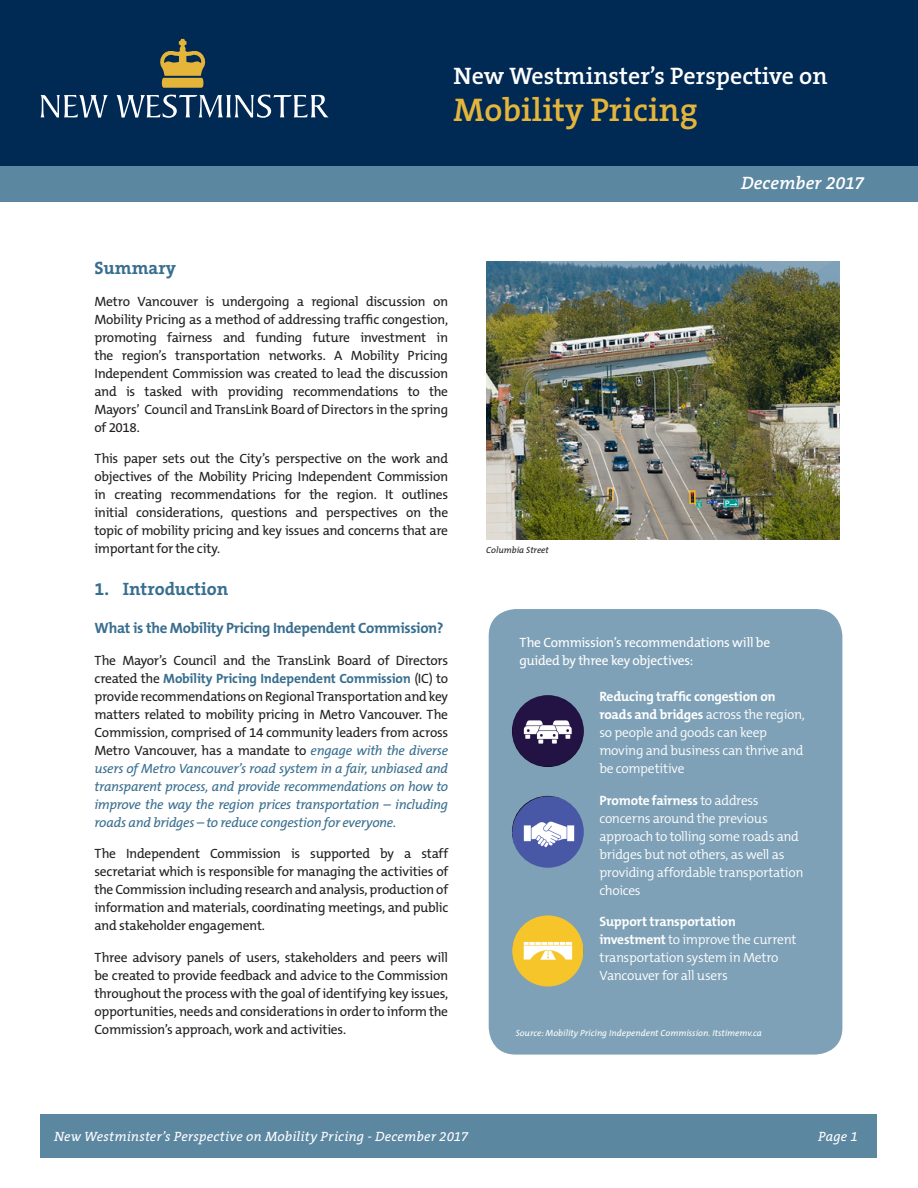
<style>
.page{position:relative;width:918px;height:1188px;background:#fff}
.page>*{position:absolute;margin:0;border:0;box-sizing:border-box;transform-origin:0 0}
.t1{font:600 33px "The Serif B6";color:#e5b53b}
.t2{font:600 24px "The Serif B6";color:#fff}
.Heading{font:700 18px "The Serif B7";color:#386e8f}
.t3{font:italic 600 18px "The Serif B6";color:#fff}
.Sub-heading{font:700 15px "The Mix B7";letter-spacing:-.025em;color:#386e8f}
.Text{font:13.5px/18px "The Mix B5 Plain";letter-spacing:-.025em;color:#231f20;text-align:justify}
.Text-2{font:300 13.5px/18px "The Mix B4";letter-spacing:-.025em;color:#fff}
.Text-3{font:13.5px/18px "The Mix B5 Plain";letter-spacing:-.025em;color:#fff}
.t4{font:italic 13.5px "The Serif B5 Plain";letter-spacing:.01em;color:#fff}
.t5{font:italic 9px "The Mix B5 Plain";color:#fff}
.t6{font:italic 9px "The Mix B5 Plain";color:#231f20}
.s1{font-family:"The Mix B7";font-weight:700;color:#386e8f}
.s2{font-style:italic;color:#386e8f}
.s3{color:#386e8f}
.s4{font-family:"The Mix B7";font-weight:700}
</style>
<div class="page">
<div style="left:0;top:165px;width:918px;height:37px;background:#5c87a1"></div>
<div style="left:0;top:0;width:918px;height:165px;background:#002953"></div>
<svg style="left:41px;top:95px;width:288px;height:23px"></svg>
<svg style="left:160px;top:39px;width:46px;height:49px"></svg>
<img style="left:487px;top:261px;width:353px;height:279px">
<div style="left:489px;top:609px;width:353px;height:446px;background:#7ea1b7;border-radius:27px"></div>
<img style="left:512px;top:695px;width:72px;height:72px;border-radius:36px">
<img style="left:512px;top:796px;width:72px;height:72px;border-radius:36px">
<img style="left:512px;top:915px;width:72px;height:72px;border-radius:36px">
<div style="left:40px;top:1115px;width:838px;height:43px;background:#5c87a1"></div>
<p class="t2" style="left:454px;top:63px;width:376px">New Westminster’s Perspective on</p>
<p class="t1" style="left:454px;top:92px;width:246px">Mobility Pricing</p>
<p class="Heading" style="left:94px;top:259px;width:83px">Summary</p>
<p class="Text" style="left:94px;top:293px;width:355px">Metro Vancouver is undergoing a regional discussion on Mobility Pricing as a method of addressing traffic congestion, promoting fairness and funding future investment in the region’s transportation networks. A Mobility Pricing Independent Commission was created to lead the discussion and is tasked with providing recommendations to the Mayors’ Council and TransLink Board of Directors in the spring of 2018.</p>
<p class="Text" style="left:94px;top:450px;width:355px">This paper sets out the City’s perspective on the work and objectives of the Mobility Pricing Independent Commission in creating recommendations for the region. It outlines initial considerations, questions and perspectives on the topic of mobility pricing and key issues and concerns that are important for the city.</p>
<p class="Heading" style="left:94px;top:579px;width:135px">1. Introduction</p>
<p class="Sub-heading" style="left:94px;top:620px;width:351px">What is the Mobility Pricing Independent Commission?</p>
<p class="Text" style="left:94px;top:652px;width:355px">The Mayor’s Council and the TransLink Board of Directors created the <span class="s1">Mobility Pricing Independent Commission</span> (IC) to provide recommendations on Regional Transportation and key matters related to mobility pricing in Metro Vancouver. The Commission, comprised of 14 community leaders from across Metro Vancouver, has a mandate to <span class="s2">engage with the diverse users of Metro Vancouver’s road system in a fair, unbiased and transparent process, and provide recommendations on how to improve the way the region prices transportation – including roads and bridges – to reduce congestion for everyone</span><span class="s3">.</span></p>
<p class="Text" style="left:94px;top:845px;width:355px">The Independent Commission is supported by a staff secretariat which is responsible for managing the activities of the Commission including research and analysis, production of information and materials, coordinating meetings, and public and stakeholder engagement.</p>
<p class="Text" style="left:94px;top:949px;width:355px">Three advisory panels of users, stakeholders and peers will be created to provide feedback and advice to the Commission throughout the process with the goal of identifying key issues, opportunities, needs and considerations in order to inform the Commission’s approach, work and activities.</p>
<p class="t6" style="left:486px;top:545px;width:64px">Columbia Street</p>
<p class="t3" style="left:741px;top:173px;width:124px">December 2017</p>
<p class="Text-3" style="left:519px;top:634px;width:252px">The Commission’s recommendations will be guided by three key objectives:</p>
<p class="Text-2" style="left:599px;top:688px;width:207px"><span class="s4">Reducing traffic congestion on roads and bridges</span> across the region, so people and goods can keep moving and business can thrive and be competitive</p>
<p class="Text-2" style="left:599px;top:791px;width:206px"><span class="s4">Promote fairness</span> to address concerns around the previous approach to tolling some roads and bridges but not others, as well as providing affordable transportation choices</p>
<p class="Text-2" style="left:599px;top:913px;width:199px"><span class="s4">Support transportation investment</span> to improve the current transportation system in Metro<br>Vancouver for all users</p>
<p class="t5" style="left:516px;top:1028px;width:248px">Source: Mobility Pricing Independent Commission. Itstimemv.ca</p>
<p class="t4" style="left:54px;top:1129px;width:416px">New Westminster’s Perspective on Mobility Pricing - December 2017</p>
<p class="t4" style="left:818px;top:1129px;width:41px">Page 1</p>
</div>
